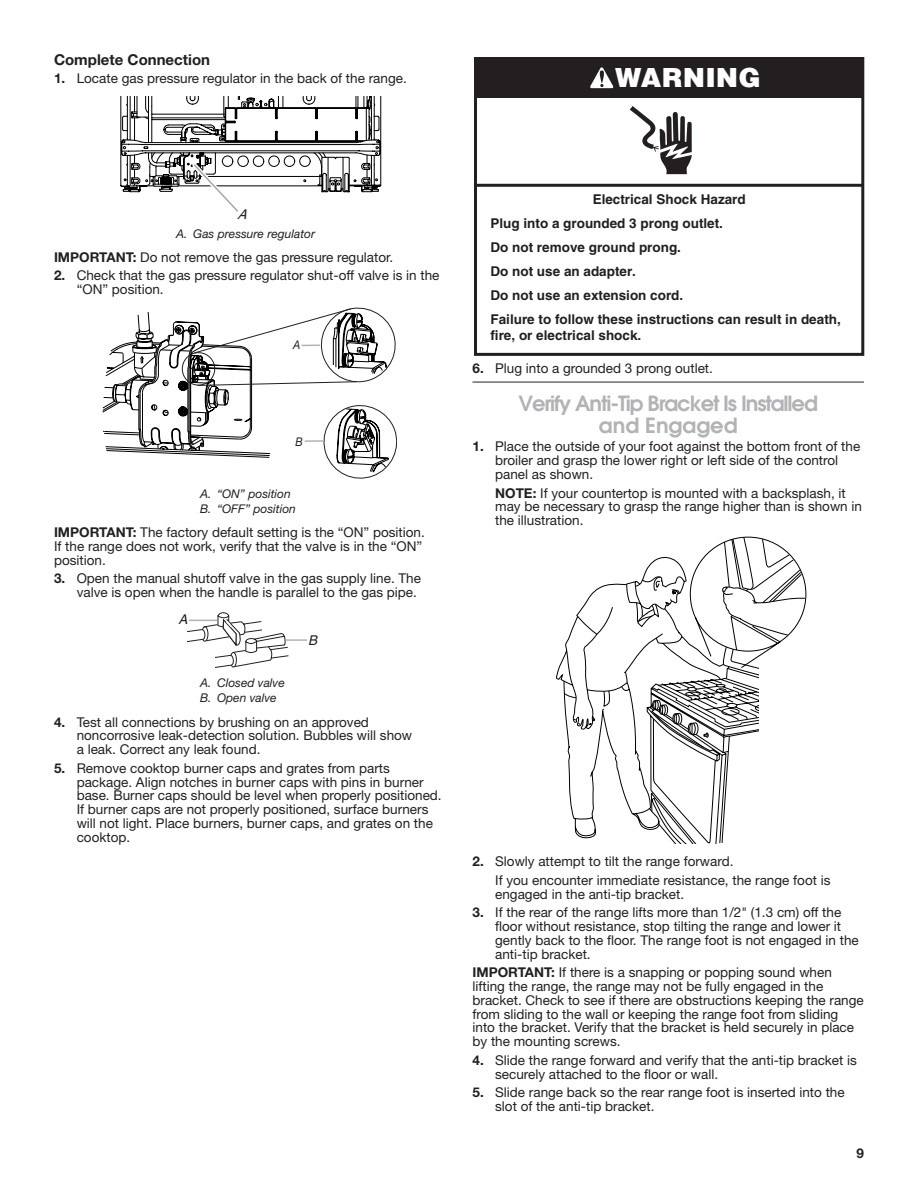
<style>
.page{position:relative;width:918px;height:1188px;background:#fff}
.page>*{position:absolute;margin:0;border:0;box-sizing:border-box;transform-origin:0 0}
.t1{font:900 27px "Helvetica";color:#fff}
.Heading_2{font:600 21px "Avant Garde";letter-spacing:-.05em;color:#b2b3b7}
.Body{font:600 21px "Avant Garde";color:#b2b3b7}
.Heading_3{font:700 15px "Helvetica Neue LT Std";color:#231f20}
.Body-2{font:13.5px/13.8px "Helvetica Neue LT Std";color:#231f20}
.Body_Indent{font:13.5px/13.8px "Helvetica Neue LT Std";color:#231f20}
.t2{font:700 13.5px/24px "Helvetica";color:#231f20}
.Numbered_List_Start{font:13.5px/13.8px "Helvetica Neue LT Std";color:#231f20}
.t3{font:italic 13.5px "Helvetica";color:#231f20}
.t4{font:700 13.5px "Helvetica Neue LT Std";color:#231f20}
.Table_Callouts{font:italic 12px "Helvetica Neue LT Std";color:#231f20}
.t5{font:italic 12px "Helvetica Neue";color:#231f20;scale:.9 1}
.s1{font-weight:700}
</style>
<div class="page">
<hr style="left:472px;top:382px;width:392px;height:1px;background:#231f20">
<svg style="left:103px;top:308px;width:294px;height:170px"></svg>
<svg style="left:120px;top:97px;width:261px;height:115px"></svg>
<svg style="left:187px;top:612px;width:102px;height:56px"></svg>
<hr style="left:286px;top:639px;width:21px;height:2px;background:#b2b3b7">
<svg style="left:556px;top:537px;width:250px;height:307px"></svg>
<svg style="left:630px;top:106px;width:62px;height:68px"></svg>
<div style="left:476px;top:58px;width:387px;height:40px;background:#231f20"></div>
<hr style="left:476px;top:184px;width:387px;height:3px;background:#231f20">
<svg style="left:590px;top:67px;width:24px;height:21px"></svg>
<div style="left:474px;top:57px;width:390px;height:299px;border:3px solid #231f20"></div>
<h3 class="Heading_3" style="left:54px;top:50px;width:158px">Complete Connection</h3>
<p class="Numbered_List_Start" style="left:54px;top:71px;width:354px"><span class="s1">1.</span> Locate gas pressure regulator in the back of the range.</p>
<p class="t1" style="left:615px;top:62px;width:148px">WARNING</p>
<p class="t3" style="left:237px;top:207px;width:14px">A</p>
<p class="Table_Callouts" style="left:176px;top:227px;width:140px">A. Gas pressure regulator</p>
<p class="Body-2" style="left:54px;top:250px;width:341px"><span class="s1">IMPORTANT:</span> Do not remove the gas pressure regulator.</p>
<p class="Body-2" style="left:77px;top:269px;width:364px;text-indent:-23px"><span class="s1">2.</span> Check that the gas pressure regulator shut-off valve is in the “ON” position.</p>
<p class="t5" style="left:293px;top:338px;width:10px">A</p>
<p class="t5" style="left:295px;top:434px;width:10px">B</p>
<p class="Table_Callouts" style="left:200px;top:486px;width:92px">A. “ON” position</p>
<p class="Table_Callouts" style="left:200px;top:501px;width:97px">B. “OFF” position</p>
<p class="Body-2" style="left:54px;top:525px;width:372px"><span class="s1">IMPORTANT:</span> The factory default setting is the “ON” position.<br>If the range does not work, verify that the valve is in the “ON” position.</p>
<p class="Body-2" style="left:77px;top:572px;width:346px;text-indent:-23px"><span class="s1">3.</span> Open the manual shutoff valve in the gas supply line. The valve is open when the handle is parallel to the gas pipe.</p>
<p class="t3" style="left:178px;top:612px;width:14px">A</p>
<p class="t3" style="left:308px;top:632px;width:14px">B</p>
<p class="Table_Callouts" style="left:200px;top:675px;width:86px">A. Closed valve</p>
<p class="Table_Callouts" style="left:200px;top:690px;width:78px">B. Open valve</p>
<p class="Body-2" style="left:77px;top:715px;width:337px;text-indent:-23px"><span class="s1">4.</span> Test all connections by brushing on an approved noncorrosive leak-detection solution. Bubbles will show a leak. Correct any leak found.</p>
<p class="Body-2" style="left:77px;top:761px;width:367px;text-indent:-23px"><span class="s1">5.</span> Remove cooktop burner caps and grates from parts package. Align notches in burner caps with pins in burner base. Burner caps should be level when properly positioned.<br>If burner caps are not properly positioned, surface burners will not light. Place burners, burner caps, and grates on the cooktop.</p>
<p class="t2" style="left:490px;top:187px;width:352px;text-indent:102px">Electrical Shock Hazard<br>Plug into a grounded 3 prong outlet.<br>Do not remove ground prong.<br>Do not use an adapter.<br>Do not use an extension cord.<br>Failure to follow these instructions can result in death,</p>
<p class="t2" style="left:490px;top:323px;width:152px">fire, or electrical shock.</p>
<p class="Body-2" style="left:472px;top:361px;width:242px"><span class="s1">6.</span> Plug into a grounded 3 prong outlet.</p>
<h2 class="Heading_2" style="left:519px;top:389px;width:301px">Verify Anti-Tip Bracket Is Installed</h2>
<p class="Body" style="left:599px;top:411px;width:140px">and Engaged</p>
<p class="Numbered_List_Start" style="left:495px;top:440px;width:367px;text-indent:-23px"><span class="s1">1.</span> Place the outside of your foot against the bottom front of the broiler and grasp the lower right or left side of the control panel as shown.</p>
<p class="Body_Indent" style="left:495px;top:486px;width:368px"><span class="s1">NOTE:</span> If your countertop is mounted with a backsplash, it may be necessary to grasp the range higher than is shown in the illustration.</p>
<p class="Body-2" style="left:472px;top:854px;width:262px"><span class="s1">2.</span> Slowly attempt to tilt the range forward.</p>
<p class="Body_Indent" style="left:495px;top:873px;width:337px">If you encounter immediate resistance, the range foot is engaged in the anti-tip bracket.</p>
<p class="Body-2" style="left:495px;top:905px;width:365px;text-indent:-23px"><span class="s1">3.</span> If the rear of the range lifts more than 1/2" (1.3 cm) off the floor without resistance, stop tilting the range and lower it gently back to the floor. The range foot is not engaged in the anti-tip bracket.</p>
<p class="Body-2" style="left:472px;top:965px;width:393px"><span class="s1">IMPORTANT:</span> If there is a snapping or popping sound when lifting the range, the range may not be fully engaged in the bracket. Check to see if there are obstructions keeping the range from sliding to the wall or keeping the range foot from sliding into the bracket. Verify that the bracket is held securely in place by the mounting screws.</p>
<p class="Body-2" style="left:495px;top:1053px;width:363px;text-indent:-23px"><span class="s1">4.</span> Slide the range forward and verify that the anti-tip bracket is securely attached to the floor or wall.</p>
<p class="Body-2" style="left:495px;top:1085px;width:351px;text-indent:-23px"><span class="s1">5.</span> Slide range back so the rear range foot is inserted into the slot of the anti-tip bracket.</p>
<p class="t4" style="left:856px;top:1145px;width:9px">9</p>
</div>
